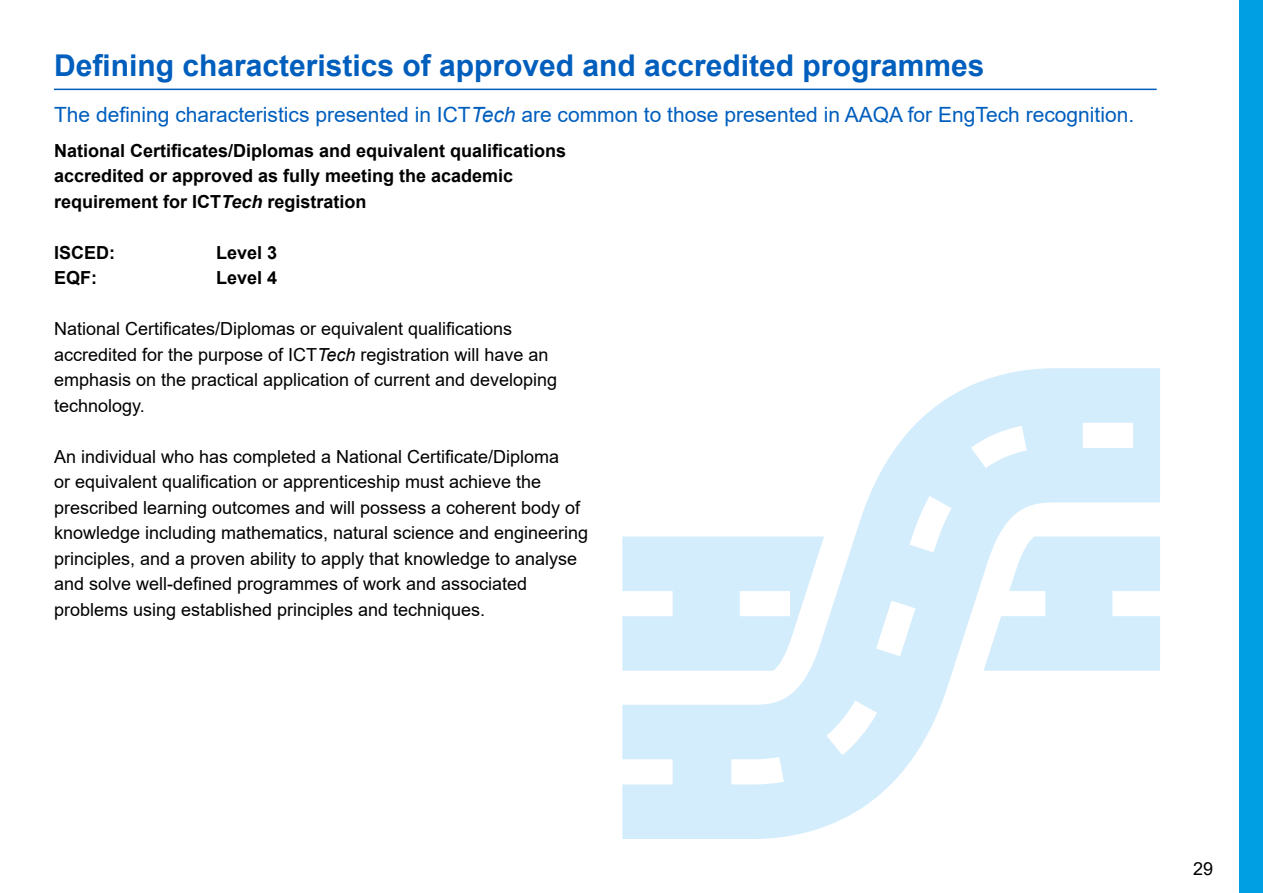
<style>
.page{position:relative;width:1263px;height:893px;background:#fff}
.page>*{position:absolute;margin:0;border:0;box-sizing:border-box;transform-origin:0 0}
.t1{font:700 30px "Arial";color:#005ebd}
.t2{font:21px "Arial";color:#005ebd}
.t3{font:18px/25.5px "Arial";color:#000}
.t4{font:700 18px/25.5px "Arial";color:#000}
.s1{font-style:italic}
</style>
<div class="page">
<div style="left:1240px;top:0;width:23px;height:893px;background:#009fe3"></div>
<hr style="left:54px;top:89px;width:1103px;height:1px;background:#005ebd">
<svg style="left:622px;top:368px;width:538px;height:471px;fill:#d4edfc"></svg>
<h1 class="t1" style="left:54px;top:44px;width:932px">Defining characteristics of approved and accredited programmes</h1>
<p class="t2" style="left:54px;top:100px;width:1082px">The defining characteristics presented in ICT<span class="s1">Tech</span> are common to those presented in AAQA for EngTech recognition.</p>
<p class="t4" style="left:54px;top:138px;width:514px">National Certificates/Diplomas and equivalent qualifications accredited or approved as fully meeting the academic requirement for ICT<span class="s1">Tech</span> registration</p>
<p class="t4" style="left:54px;top:240px;width:63px">ISCED:</p>
<p class="t4" style="left:216px;top:240px;width:63px">Level 3</p>
<p class="t4" style="left:54px;top:265px;width:45px">EQF:</p>
<p class="t4" style="left:216px;top:265px;width:63px">Level 4</p>
<p class="t3" style="left:54px;top:316px;width:505px">National Certificates/Diplomas or equivalent qualifications accredited for the purpose of ICT<span class="s1">Tech</span> registration will have an emphasis on the practical application of current and developing technology.</p>
<p class="t3" style="left:54px;top:443px;width:536px">An individual who has completed a National Certificate/Diploma<br>or equivalent qualification or apprenticeship must achieve the prescribed learning outcomes and will possess a coherent body of knowledge including mathematics, natural science and engineering principles, and a proven ability to apply that knowledge to analyse and solve well-defined programmes of work and associated problems using established principles and techniques.</p>
<p class="t3" style="left:1193px;top:855px;width:22px">29</p>
</div>
